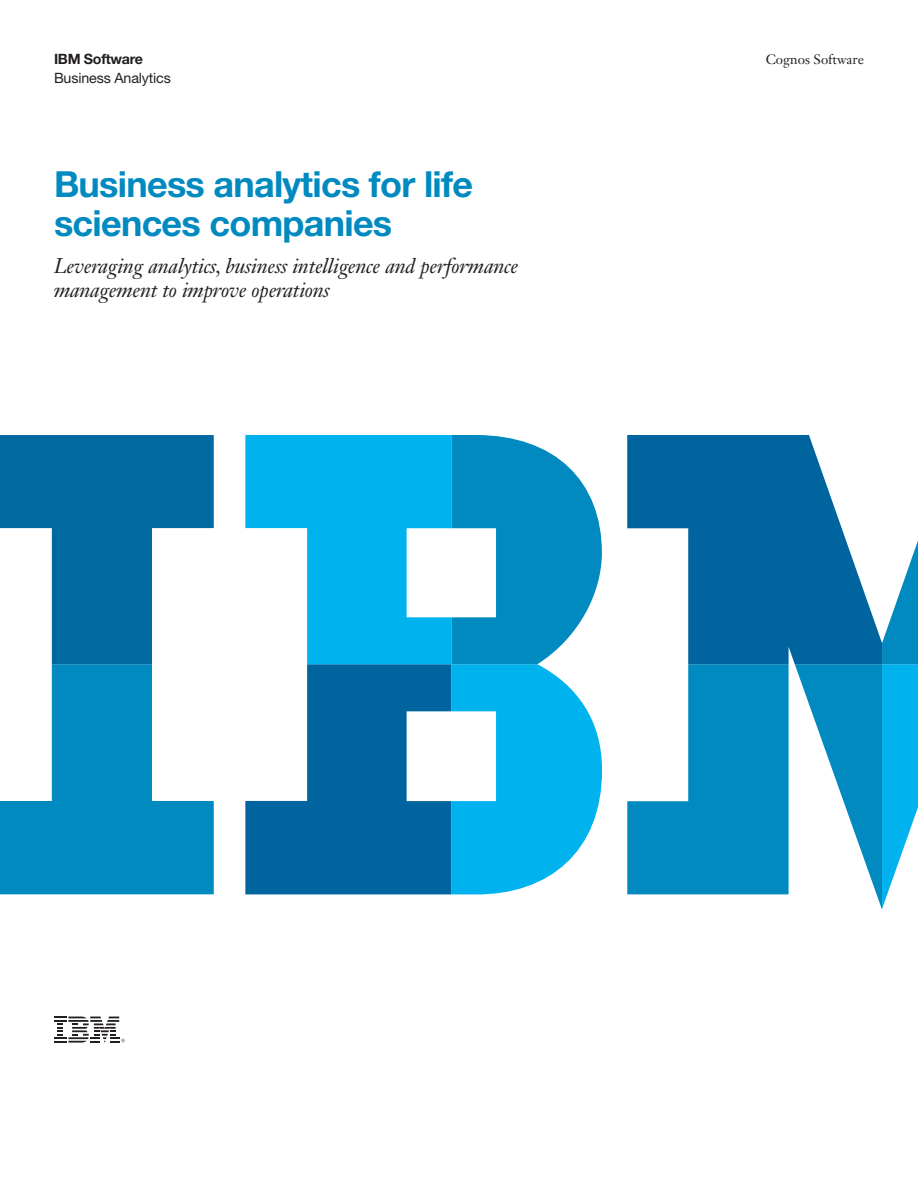
<style>
.page{position:relative;width:918px;height:1188px;background:#fff}
.page>*{position:absolute;margin:0;border:0;box-sizing:border-box;transform-origin:0 0}
._1A_title__color{font:700 36px/39px "Helvetica Neue LT Std";letter-spacing:-.02em;color:#008ac0}
._1B_subtitle{font:italic 21px/24px "Janson Text LT Std";letter-spacing:-.01em;color:#231f20}
._0A_collateral_type{font:14.25px "Helvetica Neue LT Std";letter-spacing:-.01em;color:#231f20}
._0A_business_unit{font:700 14.25px "Helvetica Neue LT Std";letter-spacing:-.02em;color:#231f20}
._0B_industry_area{font:13.5px "Janson Text LT Std";color:#231f20}
</style>
<div class="page">
<svg style="left:0;top:664px;width:214px;height:230px;fill:#008ac0"></svg>
<svg style="left:0;top:435px;width:214px;height:229px;fill:#0069a0"></svg>
<svg style="left:882px;top:540px;width:36px;height:369px"></svg>
<svg style="left:627px;top:664px;width:255px;height:245px;fill:#008ac0"></svg>
<svg style="left:627px;top:435px;width:255px;height:229px;fill:#00649e"></svg>
<svg style="left:451px;top:435px;width:151px;height:459px"></svg>
<svg style="left:245px;top:664px;width:206px;height:230px;fill:#00649e"></svg>
<svg style="left:245px;top:435px;width:206px;height:229px;fill:#00b3ee"></svg>
<svg style="left:54px;top:1017px;width:71px;height:26px"></svg>
<p class="_0A_business_unit" style="left:54px;top:50px;width:90px">IBM Software</p>
<p class="_0B_industry_area" style="left:766px;top:51px;width:100px">Cognos Software</p>
<p class="_0A_collateral_type" style="left:54px;top:70px;width:118px">Business Analytics</p>
<p class="_1A_title__color" style="left:54px;top:164px;width:421px">Business analytics for life sciences companies</p>
<p class="_1B_subtitle" style="left:54px;top:254px;width:466px">Leveraging analytics, business intelligence and performance management to improve operations</p>
</div>
